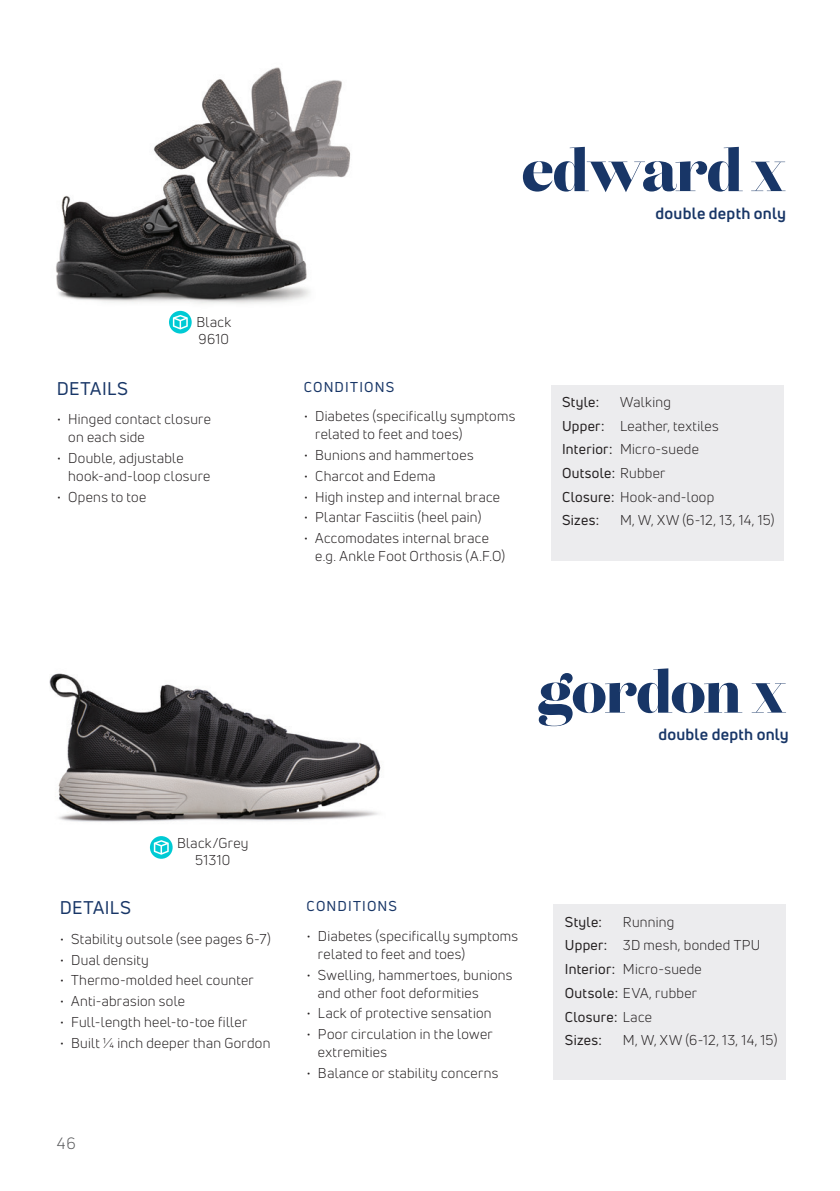
<style>
.page{position:relative;width:840px;height:1191px;background:#fff}
.page>*{position:absolute;margin:0;border:0;box-sizing:border-box;transform-origin:0 0}
.Women_s_shoe_names{font:56px "Lust Didone";letter-spacing:-.035em;color:#183667}
.header_1{font:18px "Uni Neue";letter-spacing:.03em;color:#183667}
.Women_s_descriptor{font:700 16px "Uni Neue";letter-spacing:.015em;color:#183667}
.t1{font:16px "Uni Neue";color:#57585a}
.specs{font:14px/18px "Uni Neue";letter-spacing:.02em;color:#231f20}
.specs-2{font:14px "Uni Neue";letter-spacing:.025em;color:#231f20}
.header_1-2{font:14px "Uni Neue";letter-spacing:.08em;color:#183667}
.s1{font-style:inherit}
</style>
<div class="page">
<img style="left:49px;top:673px;width:332px;height:186px">
<div style="left:553px;top:904px;width:232px;height:176px;background:#ececee"></div>
<svg style="left:150px;top:836px;width:22px;height:22px"></svg>
<svg style="left:154px;top:840px;width:15px;height:14px"></svg>
<img style="left:56px;top:67px;width:295px;height:266px">
<div style="left:550px;top:384px;width:233px;height:176px;background:#ececee"></div>
<div style="left:169px;top:311px;width:22px;height:22px;background:#00cad4;border-radius:50%"></div>
<svg style="left:173px;top:315px;width:15px;height:14px"></svg>
<p class="specs" style="left:196px;top:313px;width:36px">Black</p>
<p class="specs" style="left:198px;top:329px;width:32px">9610</p>
<p class="header_1" style="left:57px;top:377px;width:73px">DETAILS</p>
<p class="specs" style="left:68px;top:410px;width:144px;text-indent:-11px">• Hinged contact closure on each side</p>
<p class="specs" style="left:68px;top:449px;width:144px;text-indent:-11px">• Double, adjustable hook-and-loop closure</p>
<p class="specs" style="left:57px;top:488px;width:91px">• Opens to toe</p>
<p class="Women_s_shoe_names" style="left:521px;top:136px;width:266px">edward x</p>
<p class="Women_s_descriptor" style="left:655px;top:203px;width:132px">double depth only</p>
<p class="header_1-2" style="left:303px;top:378px;width:92px">CONDITIONS</p>
<p class="specs" style="left:315px;top:407px;width:201px;text-indent:-11px">• Diabetes (specifically symptoms related to feet and toes)</p>
<p class="specs" style="left:303px;top:446px;width:171px">• Bunions and hammertoes</p>
<p class="specs" style="left:303px;top:467px;width:133px">• Charcot and Edema</p>
<p class="specs" style="left:303px;top:487px;width:198px">• High instep and internal brace</p>
<p class="specs" style="left:303px;top:508px;width:179px">• Plantar Fasciitis (heel pain)</p>
<p class="specs" style="left:315px;top:529px;width:191px;text-indent:-11px">• Accomodates internal brace e.g. Ankle Foot Orthosis (A.F.O)</p>
<p class="specs-2" style="left:561px;top:393px;width:39px">Style:</p>
<p class="specs" style="left:619px;top:393px;width:52px">Walking</p>
<p class="specs" style="left:561px;top:417px;width:158px"><span class="s1">Upper:</span> Leather, textiles</p>
<p class="specs" style="left:561px;top:440px;width:138px"><span class="s1">Interior:</span> Micro-suede</p>
<p class="specs-2" style="left:561px;top:464px;width:105px">Outsole: <span class="s1">Rubber</span></p>
<p class="specs" style="left:561px;top:488px;width:153px"><span class="s1">Closure:</span> Hook-and-loop</p>
<p class="specs-2" style="left:561px;top:512px;width:39px">Sizes:</p>
<p class="specs" style="left:619px;top:511px;width:156px">M, W, XW (6-12, 13, 14, 15)</p>
<p class="Women_s_shoe_names" style="left:537px;top:657px;width:250px">gordon x</p>
<p class="Women_s_descriptor" style="left:658px;top:724px;width:132px">double depth only</p>
<p class="specs" style="left:177px;top:834px;width:73px">Black/Grey</p>
<p class="specs" style="left:195px;top:851px;width:37px">51310</p>
<p class="header_1" style="left:60px;top:896px;width:73px">DETAILS</p>
<p class="specs" style="left:60px;top:929px;width:212px">• Stability outsole (see pages 6-7)</p>
<p class="specs" style="left:60px;top:950px;width:91px">• Dual density</p>
<p class="specs" style="left:60px;top:971px;width:195px">• Thermo-molded heel counter</p>
<p class="specs" style="left:60px;top:992px;width:127px">• Anti-abrasion sole</p>
<p class="specs" style="left:60px;top:1013px;width:189px">• Full-length heel-to-toe filler</p>
<p class="specs" style="left:60px;top:1034px;width:212px">• Built ¼ inch deeper than Gordon</p>
<p class="t1" style="left:57px;top:1134px;width:20px">46</p>
<p class="header_1-2" style="left:306px;top:897px;width:92px">CONDITIONS</p>
<p class="specs" style="left:318px;top:926px;width:201px;text-indent:-11px">• Diabetes (specifically symptoms related to feet and toes)</p>
<p class="specs" style="left:318px;top:965px;width:196px;text-indent:-11px">• Swelling, hammertoes, bunions and other foot deformities</p>
<p class="specs" style="left:306px;top:1004px;width:186px">• Lack of protective sensation</p>
<p class="specs" style="left:318px;top:1025px;width:176px;text-indent:-11px">• Poor circulation in the lower extremities</p>
<p class="specs" style="left:306px;top:1064px;width:193px">• Balance or stability concerns</p>
<p class="specs-2" style="left:564px;top:913px;width:39px">Style:</p>
<p class="specs" style="left:622px;top:912px;width:53px">Running</p>
<p class="specs" style="left:564px;top:936px;width:197px"><span class="s1">Upper:</span> 3D mesh, bonded TPU</p>
<p class="specs" style="left:564px;top:960px;width:138px"><span class="s1">Interior:</span> Micro-suede</p>
<p class="specs" style="left:564px;top:983px;width:134px"><span class="s1">Outsole:</span> EVA, rubber</p>
<p class="specs-2" style="left:564px;top:1007px;width:89px">Closure: <span class="s1">Lace</span></p>
<p class="specs-2" style="left:564px;top:1031px;width:39px">Sizes:</p>
<p class="specs" style="left:622px;top:1031px;width:156px">M, W, XW (6-12, 13, 14, 15)</p>
</div>
